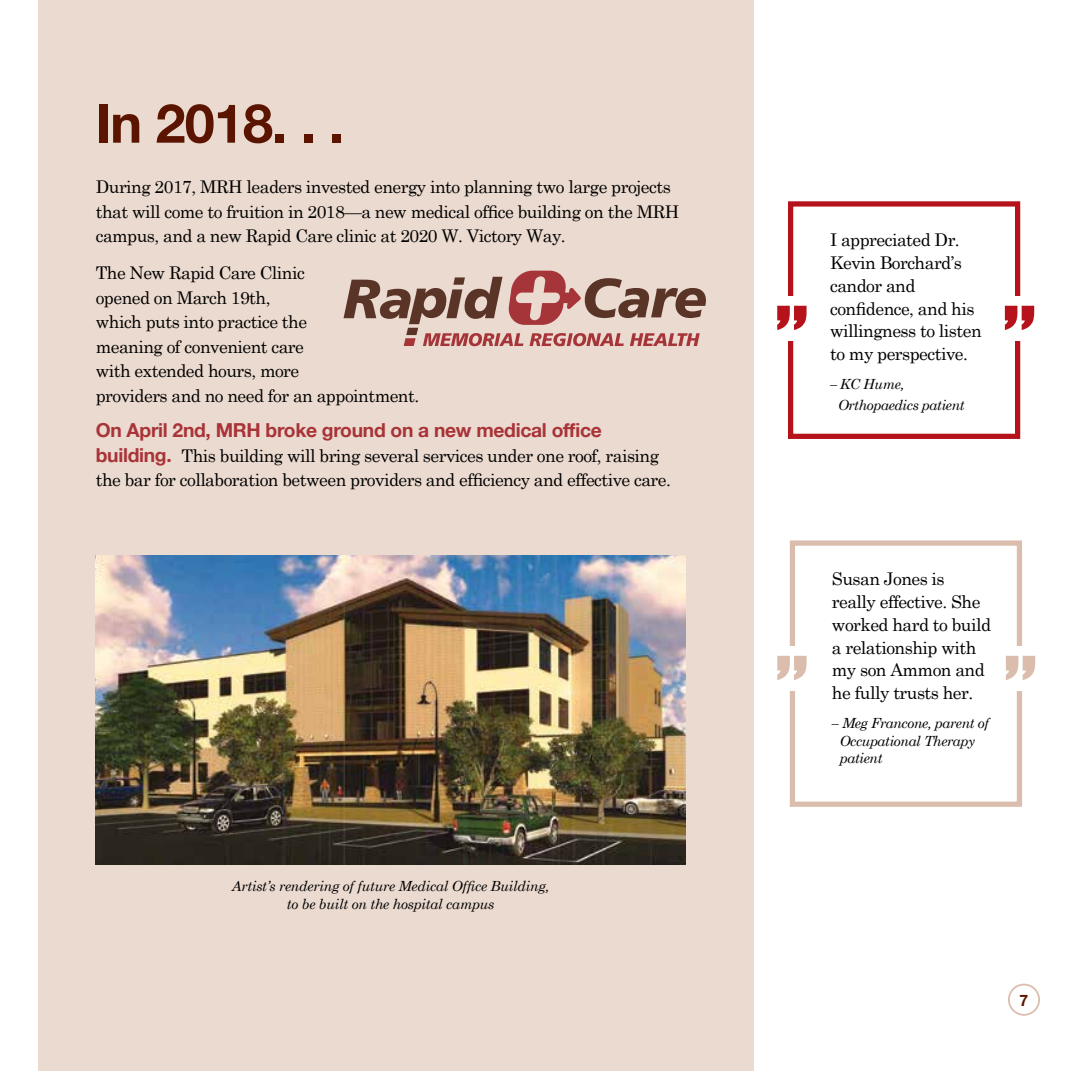
<style>
.page{position:relative;width:1071px;height:1071px;background:#fff}
.page>*{position:absolute;margin:0;border:0;box-sizing:border-box;transform-origin:0 0}
.t1{font:94.85px "Impact";color:#dabdac}
.t2{font:94.85px "Impact";color:#b5121b}
.t3{font:700 53.9px "Helvetica Neue";letter-spacing:-.015em;color:#5b1400}
.t4{font:700 19.25px "Helvetica Neue";letter-spacing:-.015em;color:#a83439}
.t5{font:17.5px/22.8px "Century Schoolbook";letter-spacing:-.03em;color:#000}
.t6{font:700 15.75px "Helvetica Neue";color:#5b1400}
.t7{font:italic 14px/17.5px "Century Schoolbook";letter-spacing:-.03em;color:#000}
.s1{font-family:"Helvetica Neue";font-weight:700;font-size:19.25px;color:#a83439}
</style>
<div class="page">
<div style="left:38px;top:0;width:715px;height:1071px;background:#ebdacf"></div>
<div style="left:1008px;top:984px;width:32px;height:32px;border:2px solid #dabdac;border-radius:50%"></div>
<svg style="left:344px;top:271px;width:362px;height:75px"></svg>
<img style="left:95px;top:556px;width:590px;height:309px">
<div style="left:790px;top:540px;width:232px;height:267px;border:5px solid #dabdac"></div>
<div style="left:1003px;top:647px;width:41px;height:44px;background:#fff"></div>
<div style="left:774px;top:647px;width:42px;height:44px;background:#fff"></div>
<div style="left:788px;top:201px;width:232px;height:238px;border:5px solid #b5121b"></div>
<div style="left:1002px;top:296px;width:41px;height:45px;background:#fff"></div>
<div style="left:774px;top:296px;width:42px;height:45px;background:#fff"></div>
<h2 class="t3" style="left:95px;top:81px;width:250px">In 2018. . .</h2>
<p class="t5" style="left:96px;top:174px;width:585px;line-height:24.5px">During 2017, MRH leaders invested energy into planning two large projects that will come to fruition in 2018—a new medical office building on the MRH campus, and a new Rapid Care clinic at 2020 W. Victory Way.</p>
<p class="t5" style="left:96px;top:260px;width:325px;line-height:24.5px">The New Rapid Care Clinic<br>opened on March 19th,<br>which puts into practice the<br>meaning of convenient care<br>with extended hours, more<br>providers and no need for an appointment.</p>
<p class="t4" style="left:96px;top:415px;width:508px">On April 2nd, MRH broke ground on a new medical office</p>
<p class="t5" style="left:96px;top:443px;width:577px;line-height:24.5px"><span class="s1">building.</span> This building will bring several services under one roof, raising the bar for collaboration between providers and efficiency and effective care.</p>
<p class="t7" style="left:232px;top:877px;width:319px;text-align:center">Artist’s rendering of future Medical Office Building, to be built on the hospital campus</p>
<p class="t5" style="left:830px;top:228px;width:153px">I appreciated Dr.<br>Kevin Borchard’s candor and confidence, and his willingness to listen to my perspective.</p>
<p class="t7" style="left:838px;top:373px;width:128px;line-height:21px;text-indent:-8px">– KC Hume,<br>Orthopaedics patient</p>
<h1 class="t2" style="left:776px;top:270px;width:34px">”</h1>
<h1 class="t2" style="left:1003px;top:270px;width:34px">”</h1>
<p class="t5" style="left:832px;top:567px;width:161px">Susan Jones is really effective. She worked hard to build a relationship with my son Ammon and he fully trusts her.</p>
<p class="t7" style="left:840px;top:714px;width:151px;text-indent:-8px">– Meg Francone, parent of<br>Occupational Therapy patient</p>
<h1 class="t1" style="left:776px;top:620px;width:34px">”</h1>
<h1 class="t1" style="left:1004px;top:620px;width:34px">”</h1>
<p class="t6" style="left:1019px;top:988px;width:10px">7</p>
</div>
